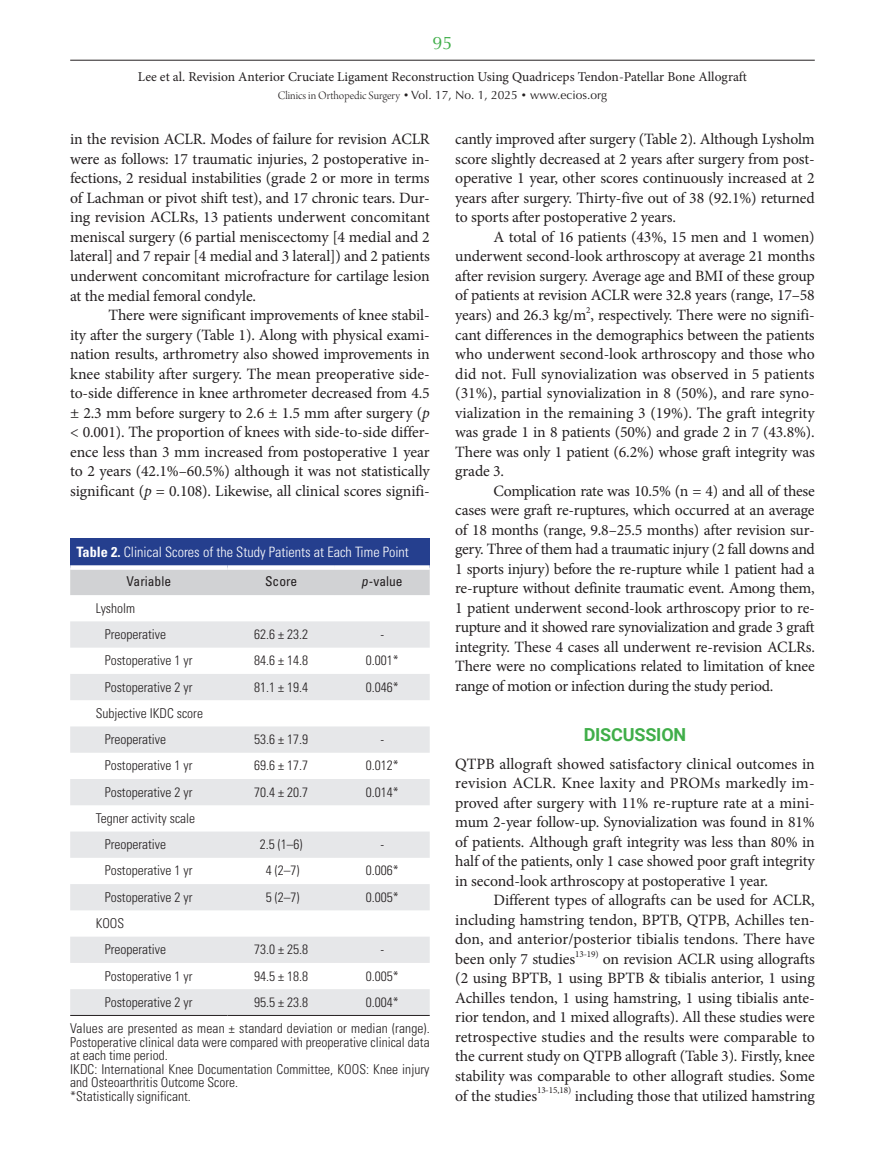
<style>
.page{position:relative;width:885px;height:1170px;background:#fff}
.page>*{position:absolute;margin:0;border:0;box-sizing:border-box;transform-origin:0 0}
.t1{font:700 18px "Roboto";letter-spacing:-.01em;color:#40ae49}
.t2{font:18px "Optima LT Std";color:#40ae49}
.t3{font:15.75px/19.5px "Minion Pro";letter-spacing:-.01em;color:#231f20;text-align:justify}
.t4{font:300 condensed 14.25px "Univers LT Std";color:#fff}
.t5{font:300 condensed 13.5px/26.2px "Univers LT Std";color:#231f20}
.t6{font:13.5px "Minion Pro";color:#231f20}
.t7{font:condensed 13.5px "Univers LT Std";color:#231f20}
.t8{font:12px "Optima LT Std";color:#231f20}
.t9{font:9.15px "Minion Pro";letter-spacing:-.01em;color:#231f20}
.s1{font-family:"Arno Pro Light Display"}
.s2{font-size:9px}
.s3{font-style:italic}
.s4{font-weight:700}
</style>
<div class="page">
<hr style="left:70px;top:60px;width:744px;height:1px;background:#231f20">
<div style="left:70px;top:538px;width:359px;height:29px;background:#253f8e"></div>
<div style="left:70px;top:569px;width:359px;height:26px;background:#d1d2d4"></div>
<svg style="left:70px;top:621px;width:359px;height:393px;fill:#e6e7e9"></svg>
<svg style="left:70px;top:565px;width:157px;height:3px"></svg>
<svg style="left:227px;top:565px;width:108px;height:4px"></svg>
<svg style="left:335px;top:565px;width:94px;height:2px"></svg>
<hr style="left:70px;top:1014px;width:157px;height:1px;background:#231f20">
<hr style="left:227px;top:1014px;width:108px;height:1px;background:#231f20">
<hr style="left:335px;top:1014px;width:94px;height:1px;background:#231f20">
<p class="t2" style="left:432px;top:32px;width:22px">95</p>
<p class="t6" style="left:138px;top:68px;width:610px">Lee et al. Revision Anterior Cruciate Ligament Reconstruction Using Quadriceps Tendon-Patellar Bone Allograft</p>
<p class="t8" style="left:278px;top:88px;width:331px"><span class="s1">Clinics in Orthopedic Surgery</span> <span class="s2">•</span> Vol. 17, No. 1, 2025 <span class="s2">•</span> www.ecios.org</p>
<p class="t3" style="left:70px;top:130px;width:361px">in the revision ACLR. Modes of failure for revision ACLR were as follows: 17 traumatic injuries, 2 postoperative in&shy;fections, 2 residual instabilities (grade 2 or more in terms of Lachman or pivot shift test), and 17 chronic tears. Dur&shy;ing revision ACLRs, 13 patients underwent concomitant meniscal surgery (6 partial meniscectomy [4 medial and 2 lateral] and 7 repair [4 medial and 3 lateral]) and 2 patients underwent concomitant microfracture for cartilage lesion at the medial femoral condyle.</p>
<p class="t3" style="left:70px;top:305px;width:361px;text-indent:38px">There were significant improvements of knee stabil&shy;ity after the surgery (Table 1). Along with physical exami&shy;nation results, arthrometry also showed improvements in knee stability after surgery. The mean preoperative side&shy;to-side difference in knee arthrometer decreased from 4.5 ± 2.3 mm before surgery to 2.6 ± 1.5 mm after surgery (<span class="s3">p </span>&lt; 0.001). The proportion of knees with side-to-side differ&shy;ence less than 3 mm increased from postoperative 1 year to 2 years (42.1%–60.5%) although it was not statistically significant (<span class="s3">p</span> = 0.108). Likewise, all clinical scores signifi-</p>
<p class="t3" style="left:455px;top:130px;width:361px">cantly improved after surgery (Table 2). Although Lysholm score slightly decreased at 2 years after surgery from post&shy;operative 1 year, other scores continuously increased at 2 years after surgery. Thirty-five out of 38 (92.1%) returned to sports after postoperative 2 years.</p>
<p class="t3" style="left:455px;top:227px;width:361px;text-indent:38px">A total of 16 patients (43%, 15 men and 1 women) underwent second-look arthroscopy at average 21 months after revision surgery. Average age and BMI of these group of patients at revision ACLR were 32.8 years (range, 17–58 years) and 26.3 kg/m , respectively. There were no signifi-</p>
<p class="t9" style="left:586px;top:303px;width:6px">2</p>
<p class="t3" style="left:455px;top:325px;width:361px">cant differences in the demographics between the patients who underwent second-look arthroscopy and those who did not. Full synovialization was observed in 5 patients (31%), partial synovialization in 8 (50%), and rare syno&shy;vialization in the remaining 3 (19%). The graft integrity was grade 1 in 8 patients (50%) and grade 2 in 7 (43.8%).<br>There was only 1 patient (6.2%) whose graft integrity was grade 3.</p>
<p class="t3" style="left:455px;top:481px;width:361px;text-indent:38px">Complication rate was 10.5% (n = 4) and all of these cases were graft re-ruptures, which occurred at an average of 18 months (range, 9.8–25.5 months) after revision sur&shy;gery. Three of them had a traumatic injury (2 fall downs and 1 sports injury) before the re-rupture while 1 patient had a re-rupture without definite traumatic event. Among them, 1 patient underwent second-look arthroscopy prior to re&shy;rupture and it showed rare synovialization and grade 3 graft integrity. These 4 cases all underwent re-revision ACLRs.<br>There were no complications related to limitation of knee range of motion or infection during the study period.</p>
<p class="t1" style="left:583px;top:722px;width:104px">DISCUSSION</p>
<p class="t3" style="left:455px;top:754px;width:361px">QTPB allograft showed satisfactory clinical outcomes in revision ACLR. Knee laxity and PROMs markedly im&shy;proved after surgery with 11% re-rupture rate at a mini&shy;mum 2-year follow-up. Synovialization was found in 81% of patients. Although graft integrity was less than 80% in half of the patients, only 1 case showed poor graft integrity in second-look arthroscopy at postoperative 1 year.</p>
<p class="t3" style="left:455px;top:890px;width:361px;text-indent:38px">Different types of allografts can be used for ACLR, including hamstring tendon, BPTB, QTPB, Achilles ten&shy;don, and anterior/posterior tibialis tendons. There have been only 7 studies</p>
<p class="t4" style="left:77px;top:543px;width:334px"><span class="s4">Table 2.</span> Clinical Scores of the Study Patients at Each Time Point</p>
<p class="t7" style="left:127px;top:573px;width:46px">Variable</p>
<p class="t7" style="left:265px;top:573px;width:34px">Score</p>
<p class="t7" style="left:361px;top:573px;width:43px"><span class="s3">p</span>-value</p>
<p class="t5" style="left:105px;top:594px;width:63px;text-indent:-9px">Lysholm<br>Preoperative</p>
<p class="t5" style="left:254px;top:621px;width:55px">62.6 ± 23.2</p>
<p class="t5" style="left:380px;top:621px;width:5px">-</p>
<p class="t5" style="left:105px;top:647px;width:89px">Postoperative 1 yr</p>
<p class="t5" style="left:254px;top:647px;width:55px">84.6 ± 14.8</p>
<p class="t5" style="left:366px;top:647px;width:34px">0.001*</p>
<p class="t5" style="left:105px;top:673px;width:89px">Postoperative 2 yr</p>
<p class="t5" style="left:254px;top:673px;width:55px">81.1 ± 19.4</p>
<p class="t5" style="left:366px;top:673px;width:34px">0.046*</p>
<p class="t5" style="left:105px;top:699px;width:100px;text-indent:-9px">Subjective IKDC score<br>Preoperative</p>
<p class="t5" style="left:254px;top:726px;width:55px">53.6 ± 17.9</p>
<p class="t5" style="left:380px;top:726px;width:5px">-</p>
<p class="t5" style="left:105px;top:752px;width:89px">Postoperative 1 yr</p>
<p class="t5" style="left:254px;top:752px;width:55px">69.6 ± 17.7</p>
<p class="t5" style="left:366px;top:752px;width:34px">0.012*</p>
<p class="t5" style="left:105px;top:778px;width:89px">Postoperative 2 yr</p>
<p class="t5" style="left:254px;top:778px;width:55px">70.4 ± 20.7</p>
<p class="t5" style="left:366px;top:778px;width:34px">0.014*</p>
<p class="t5" style="left:105px;top:805px;width:92px;text-indent:-9px">Tegner activity scale<br>Preoperative</p>
<p class="t5" style="left:260px;top:831px;width:44px">2.5 (1–6)</p>
<p class="t5" style="left:380px;top:831px;width:5px">-</p>
<p class="t5" style="left:105px;top:857px;width:89px">Postoperative 1 yr</p>
<p class="t5" style="left:266px;top:857px;width:35px">4 (2–7)</p>
<p class="t5" style="left:366px;top:857px;width:34px">0.006*</p>
<p class="t5" style="left:105px;top:883px;width:89px">Postoperative 2 yr</p>
<p class="t5" style="left:266px;top:883px;width:35px">5 (2–7)</p>
<p class="t5" style="left:366px;top:883px;width:34px">0.005*</p>
<p class="t5" style="left:105px;top:910px;width:63px;text-indent:-9px">KOOS<br>Preoperative</p>
<p class="t5" style="left:254px;top:936px;width:55px">73.0 ± 25.8</p>
<p class="t5" style="left:380px;top:936px;width:5px">-</p>
<p class="t9" style="left:575px;top:947px;width:25px">13-19)</p>
<p class="t3" style="left:455px;top:949px;width:361px;text-indent:148px">on revision ACLR using allografts (2 using BPTB, 1 using BPTB &amp; tibialis anterior, 1 using Achilles tendon, 1 using hamstring, 1 using tibialis ante&shy;rior tendon, and 1 mixed allografts). All these studies were retrospective studies and the results were comparable to the current study on QTPB allograft (Table 3). Firstly, knee stability was comparable to other allograft studies. Some of the studies</p>
<p class="t5" style="left:105px;top:962px;width:89px">Postoperative 1 yr</p>
<p class="t5" style="left:254px;top:962px;width:55px">94.5 ± 18.8</p>
<p class="t5" style="left:366px;top:962px;width:34px">0.005*</p>
<p class="t5" style="left:105px;top:988px;width:89px">Postoperative 2 yr</p>
<p class="t5" style="left:254px;top:988px;width:55px">95.5 ± 23.8</p>
<p class="t5" style="left:70px;top:988px;width:361px;text-indent:295px">0.004*<br>Values are presented as mean ± standard deviation or median (range).</p>
<p class="t5" style="left:70px;top:1034px;width:361px;line-height:13.5px">Postoperative clinical data were compared with preoperative clinical data at each time period.<br>IKDC: International Knee Documentation Committee, KOOS: Knee injury and Osteoarthritis Outcome Score.<br>*Statistically significant.</p>
<p class="t9" style="left:537px;top:1083px;width:36px">13-15,18)</p>
<p class="t3" style="left:575px;top:1085px;width:241px">including those that utilized hamstring</p>
</div>
